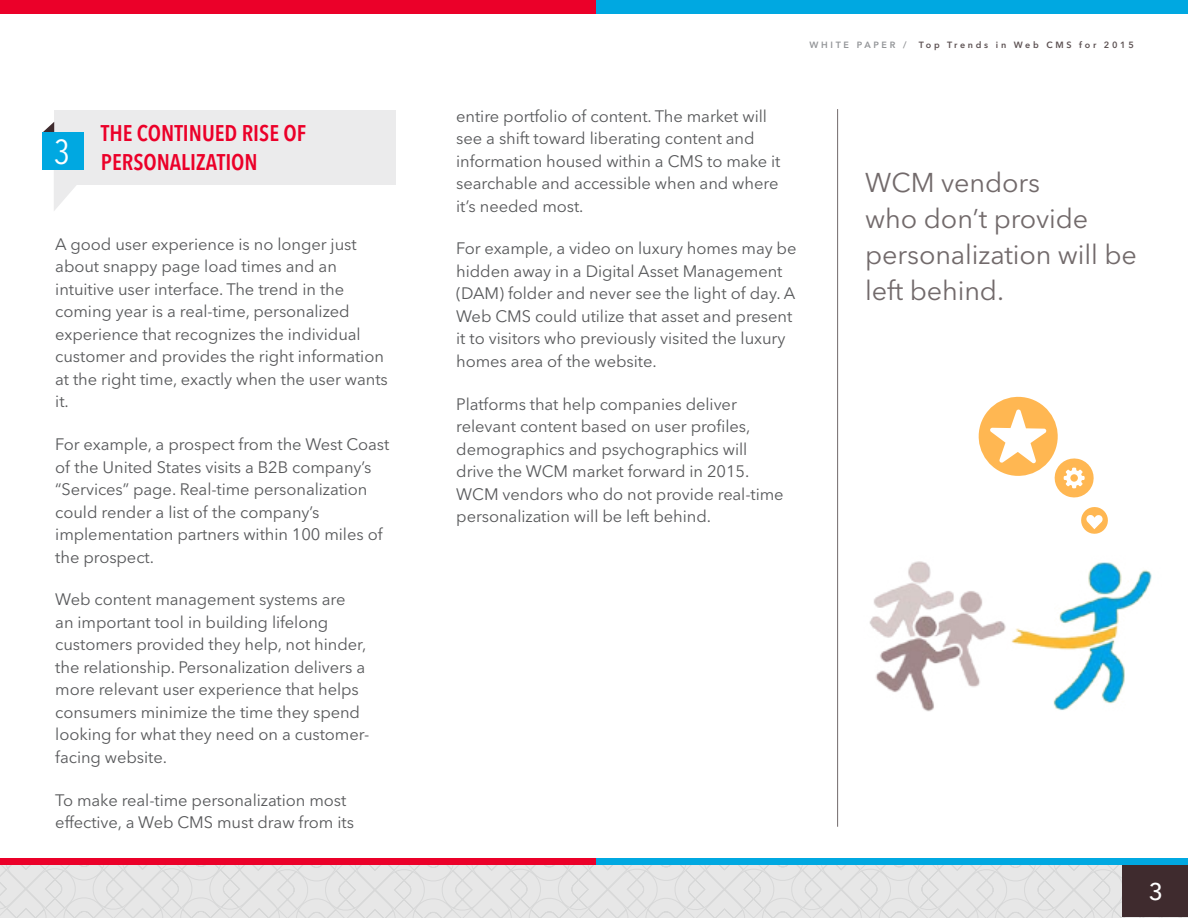
<style>
.page{position:relative;width:1188px;height:918px;background:#fff}
.page>*{position:absolute;margin:0;border:0;box-sizing:border-box;transform-origin:0 0}
.t1{font:27px/36px "Avenir Next LT Pro";letter-spacing:-.005em;color:#726a6b}
.t2{font:500 24px "Avenir Next LT Pro";color:#fff}
.t3{font:600 condensed 22.5px/30px "Avenir Next LT Pro";color:#eb0029}
.t4{font:16.5px/22.5px "Avenir Next LT Pro";letter-spacing:-.005em;color:#58595b}
.t5{font:600 9px "Avenir Next LT Pro";letter-spacing:.3em;color:#5d5253}
.t6{font:600 9px "Avenir Next LT Pro";letter-spacing:.3em;color:#939598}
</style>
<div class="page">
<div style="left:0;top:0;width:597px;height:13px;background:#eb0029"></div>
<div style="left:597px;top:0;width:591px;height:13px;background:#00a8e1"></div>
<svg style="left:0;top:865px;width:1188px;height:53px;background:#e4e4e4"></svg>
<div style="left:1122px;top:864px;width:66px;height:53px;background:#3f2b2e"></div>
<div style="left:0;top:858px;width:597px;height:6px;background:#eb0029"></div>
<div style="left:597px;top:858px;width:591px;height:6px;background:#00a8e1"></div>
<div style="left:0;top:1px;width:597px;height:13px;background:#eb0029"></div>
<div style="left:597px;top:1px;width:591px;height:13px;background:#00a8e1"></div>
<hr style="left:837px;top:109px;width:1px;height:718px;background:#726a6b">
<svg style="left:54px;top:184px;width:47px;height:27px"></svg>
<div style="left:54px;top:110px;width:341px;height:74px;background:#ebebec"></div>
<svg style="left:43px;top:122px;width:11px;height:10px"></svg>
<div style="left:43px;top:132px;width:41px;height:38px;background:#00a8e1"></div>
<img style="left:837px;top:556px;width:315px;height:160px">
<svg style="left:978px;top:396px;width:130px;height:138px"></svg>
<h3 class="t3" style="left:54px;top:118px;width:252px;text-indent:47px">THE CONTINUED RISE OF<br><sup>3</sup> PERS</h3>
<h3 class="t3" style="left:143px;top:148px;width:113px">ONALIZATION</h3>
<p class="t4" style="left:55px;top:233px;width:334px">A good user experience is no longer just about snappy page load times and an intuitive user interface. The trend in the coming year is a real-time, personalized experience that recognizes the individual customer and provides the right information at the right time, exactly when the user wants it.</p>
<p class="t4" style="left:55px;top:433px;width:336px">For example, a prospect from the West Coast of the United States visits a B2B company’s “Services” page. Real-time personalization could render a list of the company’s implementation partners within 100 miles of the prospect.</p>
<p class="t4" style="left:55px;top:588px;width:316px">Web content management systems are<br>an important tool in building lifelong customers provided they help, not hinder, the relationship. Personalization delivers a more relevant user experience that helps consumers minimize the time they spend looking for what they need on a customer&shy;facing website.</p>
<p class="t4" style="left:55px;top:789px;width:300px">To make real-time personalization most effective, a Web CMS must draw from its</p>
<p class="t6" style="left:809px;top:39px;width:99px">WHITE PAPER /</p>
<p class="t5" style="left:919px;top:39px;width:217px">Top Trends in Web CMS for 2015</p>
<p class="t4" style="left:456px;top:105px;width:326px">entire portfolio of content. The market will see a shift toward liberating content and information housed within a CMS to make it searchable and accessible when and where it’s needed most.</p>
<p class="t4" style="left:456px;top:237px;width:342px">For example, a video on luxury homes may be hidden away in a Digital Asset Management (DAM) folder and never see the light of day. A Web CMS could utilize that asset and present it to visitors who previously visited the luxury homes area of the website.</p>
<p class="t4" style="left:456px;top:393px;width:329px">Platforms that help companies deliver relevant content based on user profiles, demographics and psychographics will drive the WCM market forward in 2015.<br>WCM vendors who do not provide real-time personalization will be left behind.</p>
<h1 class="t1" style="left:865px;top:164px;width:273px">WCM vendors<br>who don’t provide personalization will be left behind.</h1>
<h2 class="t2" style="left:1149px;top:877px;width:16px">3</h2>
</div>
